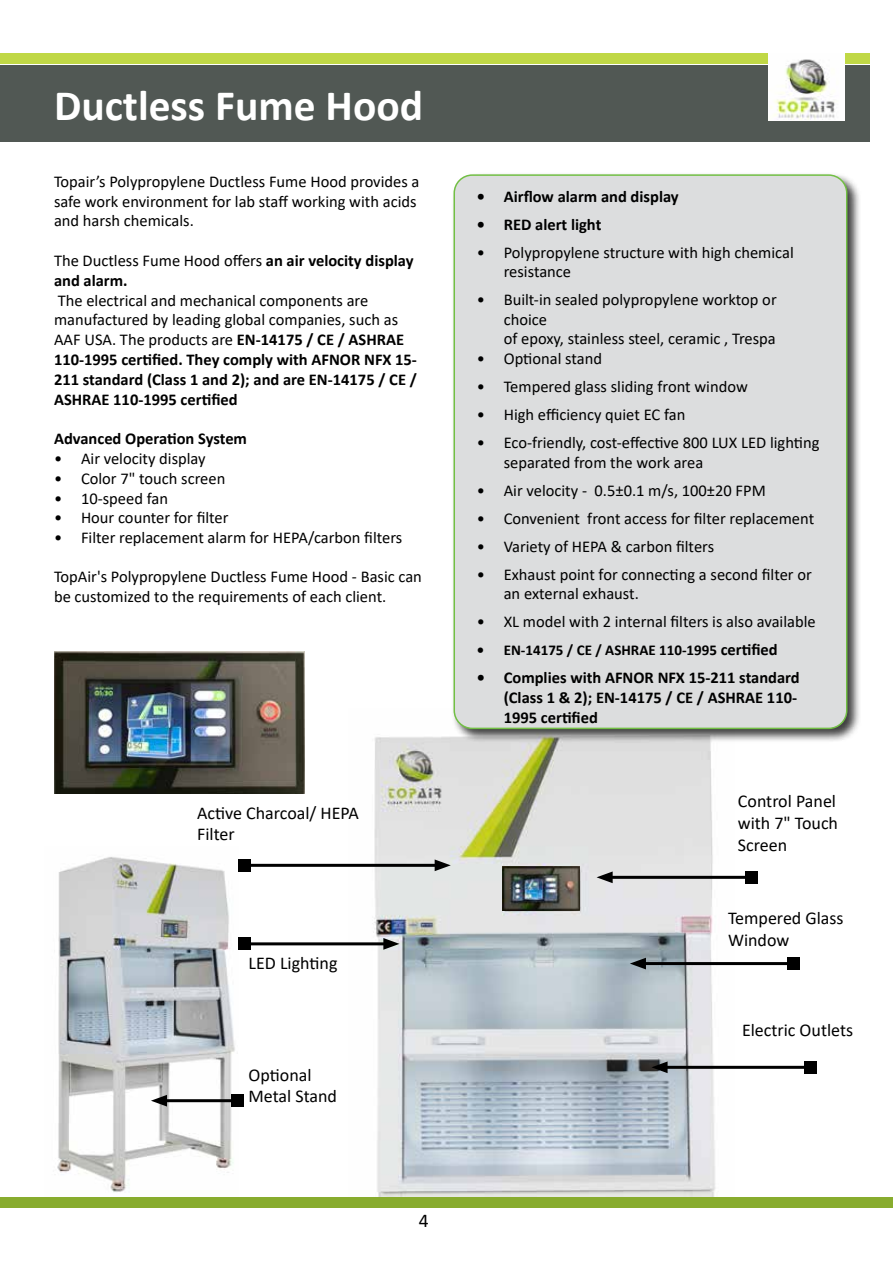
<style>
.page{position:relative;width:893px;height:1263px;background:#fff}
.page>*{position:absolute;margin:0;border:0;box-sizing:border-box;transform-origin:0 0}
.t1{font:700 43.5px "Calibri";color:#fff}
.t2{font:19.5px "Calibri";color:#000}
.t3{font:18px/21.6px "Calibri";color:#000}
.t4{font:16.5px/19.5px "Calibri";color:#000}
.t5{font:700 16.5px/19.8px "Calibri";color:#000}
.t6{font:700 15px "Calibri";color:#000}
.s1{font-weight:400}
.s2{font-size:16.5px}
</style>
<div class="page">
<img style="left:348px;top:736px;width:387px;height:462px">
<img style="left:503px;top:866px;width:77px;height:45px">
<img style="left:57px;top:857px;width:181px;height:335px">
<div style="left:451px;top:172px;width:411px;height:571px;background:#000;opacity:.75"></div>
<div style="left:454px;top:175px;width:393px;height:553px;background:#dcddde;border-radius:18px"></div>
<div style="left:453px;top:174px;width:394px;height:555px;border:2px solid #72bf44;border-radius:18px"></div>
<div style="left:0;top:65px;width:870px;height:77px;background:#515854"></div>
<div style="left:0;top:53px;width:870px;height:11px;background:#c0d846"></div>
<div style="left:0;top:1198px;width:893px;height:10px;background:#88ac2e"></div>
<hr style="left:607px;top:876px;width:145px;height:3px;background:#000">
<svg style="left:597px;top:871px;width:16px;height:12px"></svg>
<div style="left:746px;top:871px;width:12px;height:12px;background:#000"></div>
<hr style="left:244px;top:864px;width:196px;height:3px;background:#000">
<svg style="left:435px;top:859px;width:16px;height:12px"></svg>
<div style="left:238px;top:859px;width:12px;height:12px;background:#000"></div>
<hr style="left:244px;top:942px;width:145px;height:3px;background:#000">
<svg style="left:383px;top:938px;width:16px;height:12px"></svg>
<div style="left:238px;top:938px;width:12px;height:12px;background:#000"></div>
<hr style="left:662px;top:1066px;width:148px;height:3px;background:#000">
<svg style="left:651px;top:1061px;width:17px;height:12px"></svg>
<div style="left:804px;top:1061px;width:12px;height:12px;background:#000"></div>
<hr style="left:640px;top:962px;width:153px;height:3px;background:#000">
<svg style="left:630px;top:958px;width:16px;height:11px"></svg>
<div style="left:787px;top:957px;width:12px;height:12px;background:#000"></div>
<img style="left:769px;top:53px;width:75px;height:67px">
<hr style="left:161px;top:1099px;width:76px;height:3px;background:#000">
<svg style="left:151px;top:1095px;width:16px;height:11px"></svg>
<div style="left:231px;top:1095px;width:12px;height:12px;background:#000"></div>
<img style="left:54px;top:652px;width:251px;height:141px">
<h1 class="t1" style="left:54px;top:75px;width:371px">Ductless Fume Hood</h1>
<p class="t4" style="left:54px;top:171px;width:367px">Topair’s Polypropylene Ductless Fume Hood provides a safe work environment for lab staff working with acids and harsh chemicals.</p>
<p class="t5" style="left:54px;top:250px;width:361px"><span class="s1">The Ductless Fume Hood offers</span> an air velocity display and alarm.</p>
<p class="t5" style="left:54px;top:290px;width:364px"><span class="s1">The electrical and mechanical components are manufactured by leading global companies, such as AAF USA. The products are</span> EN-14175 / CE / ASHRAE 110-1995 certified. They comply with AFNOR NFX 15- 211 standard (Class 1 and 2); and are EN-14175 / CE / ASHRAE 110-1995 certified</p>
<p class="t5" style="left:54px;top:429px;width:195px">Advanced Operation System</p>
<p class="t4" style="left:54px;top:448px;width:153px">• Air velocity display</p>
<p class="t4" style="left:54px;top:468px;width:173px">• Color 7" touch screen</p>
<p class="t4" style="left:54px;top:488px;width:115px">• 10-speed fan</p>
<p class="t4" style="left:54px;top:508px;width:176px">• Hour counter for filter</p>
<p class="t4" style="left:54px;top:527px;width:350px">• Filter replacement alarm for HEPA/carbon filters</p>
<p class="t4" style="left:54px;top:567px;width:369px">TopAir's Polypropylene Ductless Fume Hood - Basic can be customized to the requirements of each client.</p>
<p class="t3" style="left:197px;top:801px;width:163px">Active Charcoal/ HEPA<br>Filter</p>
<p class="t3" style="left:249px;top:952px;width:90px">LED Lighting</p>
<p class="t3" style="left:249px;top:1063px;width:90px">Optional<br>Metal Stand</p>
<p class="t2" style="left:419px;top:1207px;width:11px">4</p>
<p class="t5" style="left:477px;top:186px;width:203px">• Airflow alarm and display</p>
<p class="t5" style="left:477px;top:214px;width:126px">• RED alert light</p>
<p class="t4" style="left:504px;top:242px;width:292px;text-indent:-27px">• Polypropylene structure with high chemical resistance</p>
<p class="t4" style="left:504px;top:290px;width:275px;text-indent:-27px">• Built-in sealed polypropylene worktop or choice<br>of epoxy, stainless steel, ceramic , Trespa</p>
<p class="t4" style="left:477px;top:348px;width:127px">• Optional stand</p>
<p class="t4" style="left:477px;top:376px;width:273px">• Tempered glass sliding front window</p>
<p class="t4" style="left:477px;top:404px;width:210px">• High efficiency quiet EC fan</p>
<p class="t4" style="left:504px;top:432px;width:317px;text-indent:-27px">• Eco-friendly, cost-effective 800 LUX LED lighting separated from the work area</p>
<p class="t4" style="left:477px;top:480px;width:291px">• Air velocity - 0.5±0.1 m/s, 100±20 FPM</p>
<p class="t4" style="left:477px;top:508px;width:339px">• Convenient front access for filter replacement</p>
<p class="t4" style="left:477px;top:536px;width:239px">• Variety of HEPA &amp; carbon filters</p>
<p class="t4" style="left:504px;top:564px;width:310px;text-indent:-27px">• Exhaust point for connecting a second filter or an external exhaust.</p>
<p class="t4" style="left:477px;top:611px;width:340px">• XL model with 2 internal filters is also available</p>
<p class="t6" style="left:477px;top:639px;width:302px">• EN-14175 / CE / ASHRAE 110-1995 <span class="s2">certified</span></p>
<p class="t5" style="left:504px;top:668px;width:298px;text-indent:-27px">• Complies with AFNOR NFX 15-211 standard (Class 1 &amp; 2); EN-14175 / CE / ASHRAE 110-<br>1995 certified</p>
<p class="t3" style="left:738px;top:790px;width:102px;text-align:justify">Control Panel with 7" Touch Screen</p>
<p class="t3" style="left:728px;top:907px;width:117px">Tempered Glass<br>Window</p>
<p class="t3" style="left:742px;top:1018px;width:113px">Electric Outlets</p>
</div>
